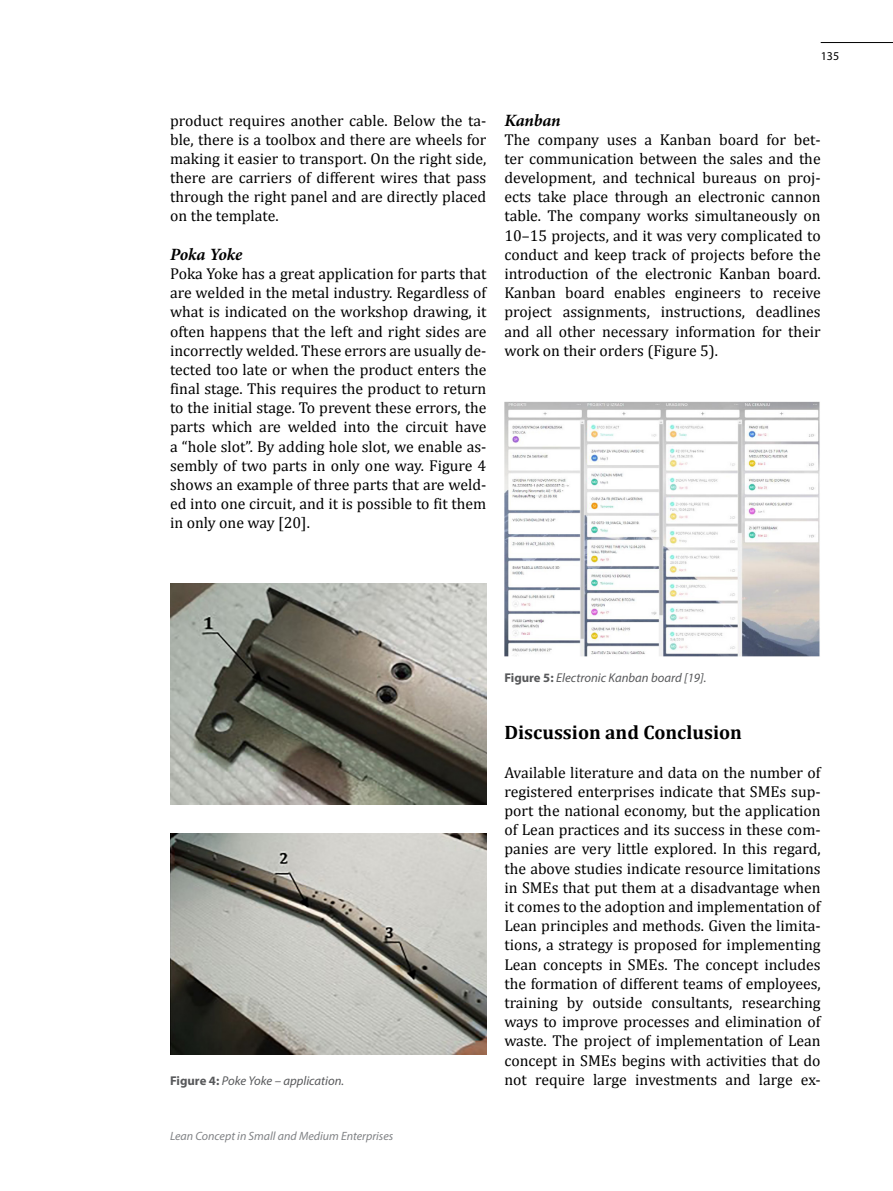
<style>
.page{position:relative;width:893px;height:1191px;background:#fff}
.page>*{position:absolute;margin:0;border:0;box-sizing:border-box;transform-origin:0 0}
.naslov_1{font:700 19.5px "Cambria";color:#000}
.naslov_2{font:italic 700 17.25px "Minion Pro";letter-spacing:-.01em;color:#000}
.besedilo{font:15.75px/19.2px "Cambria";color:#000;text-align:justify}
.podpisi_k_slikam{font:italic 12.75px "Myriad Pro";color:#58595b}
.t1{font:italic 12px "Myriad Pro";color:#808285}
.t2{font:12px "Myriad Pro";color:#000}
.s1{font-weight:700;font-style:normal}
</style>
<div class="page">
<hr style="left:821px;top:42px;width:72px;height:1px;background:#000">
<img style="left:170px;top:584px;width:316px;height:220px">
<img style="left:170px;top:833px;width:316px;height:221px">
<img style="left:504px;top:401px;width:316px;height:255px">
<p class="t2" style="left:821px;top:48px;width:20px">135</p>
<p class="besedilo" style="left:170px;top:110px;width:318px">product requires another cable. Below the ta&shy;ble, there is a toolbox and there are wheels for making it easier to transport. On the right side, there are carriers of different wires that pass through the right panel and are directly placed on the template.</p>
<p class="naslov_2" style="left:170px;top:242px;width:74px">Poka Yoke</p>
<p class="besedilo" style="left:170px;top:264px;width:318px">Poka Yoke has a great application for parts that are welded in the metal industry. Regardless of what is indicated on the workshop drawing, it often happens that the left and right sides are incorrectly welded. These errors are usually de&shy;tected too late or when the product enters the final stage. This requires the product to return to the initial stage. To prevent these errors, the parts which are welded into the circuit have a “hole slot”. By adding hole slot, we enable as&shy;sembly of two parts in only one way. Figure 4 shows an example of three parts that are weld&shy;ed into one circuit, and it is possible to fit them in only one way [20].</p>
<p class="naslov_2" style="left:504px;top:108px;width:58px">Kanban</p>
<p class="besedilo" style="left:504px;top:130px;width:318px">The company uses a Kanban board for bet&shy;ter communication between the sales and the development, and technical bureaus on proj&shy;ects take place through an electronic cannon table. The company works simultaneously on 10–15 projects, and it was very complicated to conduct and keep track of projects before the introduction of the electronic Kanban board.<br>Kanban board enables engineers to receive project assignments, instructions, deadlines and all other necessary information for their work on their orders (Figure 5).</p>
<p class="podpisi_k_slikam" style="left:504px;top:669px;width:204px"><span class="s1">Figure 5:</span> Electronic Kanban board [19].</p>
<p class="naslov_1" style="left:504px;top:719px;width:239px">Discussion and Conclusion</p>
<p class="besedilo" style="left:504px;top:762px;width:318px">Available literature and data on the number of registered enterprises indicate that SMEs sup&shy;port the national economy, but the application of Lean practices and its success in these com&shy;panies are very little explored. In this regard, the above studies indicate resource limitations in SMEs that put them at a disadvantage when it comes to the adoption and implementation of Lean principles and methods. Given the limita&shy;tions, a strategy is proposed for implementing Lean concepts in SMEs. The concept includes the formation of different teams of employees, training by outside consultants, researching ways to improve processes and elimination of waste. The project of implementation of Lean concept in SMEs begins with activities that do</p>
<p class="podpisi_k_slikam" style="left:170px;top:1072px;width:176px"><span class="s1">Figure 4:</span> Poke Yoke – application.</p>
<p class="besedilo" style="left:504px;top:1069px;width:318px">not require large investments and large ex-</p>
<p class="t1" style="left:170px;top:1128px;width:225px">Lean Concept in Small and Medium Enterprises</p>
</div>
